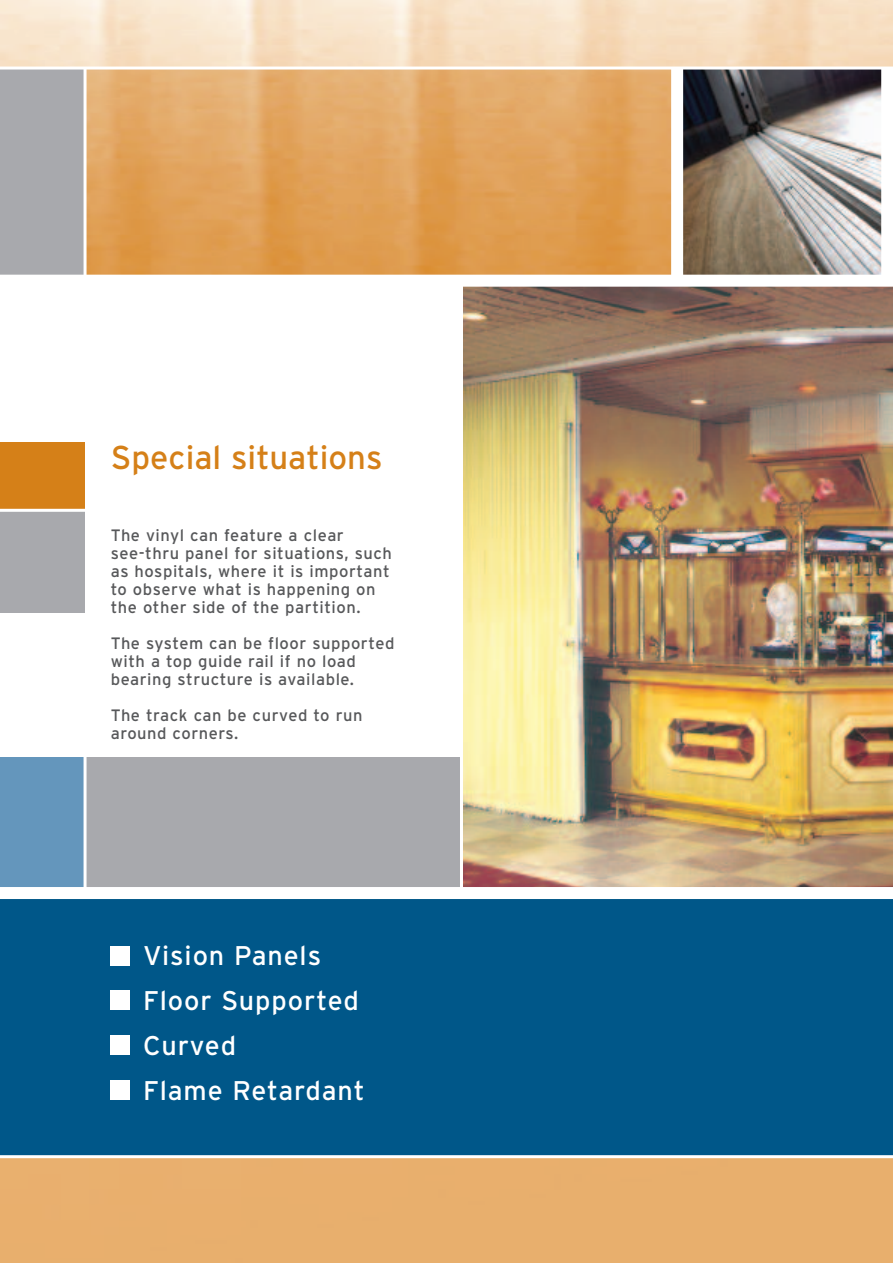
<style>
.page{position:relative;width:893px;height:1263px;background:#fff}
.page>*{position:absolute;margin:0;border:0;box-sizing:border-box;transform-origin:0 0}
.t1{font:33px "Interstate";color:#d58018}
.t2{font:27px/45px "Interstate";letter-spacing:.035em;color:#fff}
.t3{font:16.5px/18px "Interstate";letter-spacing:.035em;color:#57585a}
</style>
<div class="page">
<img style="left:87px;top:70px;width:584px;height:205px">
<div style="left:0;top:894px;width:893px;height:262px;background:#005789"></div>
<img style="left:464px;top:287px;width:429px;height:600px">
<img style="left:683px;top:70px;width:198px;height:205px">
<div style="left:85px;top:757px;width:374px;height:135px;background:#a8a9ad"></div>
<div style="left:0;top:757px;width:85px;height:140px;background:#6496bc"></div>
<div style="left:0;top:68px;width:85px;height:215px;background:#a8a9ad"></div>
<hr style="left:84px;top:68px;width:3px;height:827px;background:#fff">
<div style="left:0;top:887px;width:893px;height:12px;background:#fff"></div>
<div style="left:0;top:275px;width:893px;height:12px;background:#fff"></div>
<div style="left:110px;top:946px;width:19px;height:19px;background:#fff"></div>
<div style="left:110px;top:990px;width:19px;height:19px;background:#fff"></div>
<div style="left:110px;top:1035px;width:19px;height:19px;background:#fff"></div>
<div style="left:110px;top:1080px;width:19px;height:19px;background:#fff"></div>
<hr style="left:0;top:67px;width:893px;height:3px;background:#fff">
<hr style="left:0;top:1155px;width:893px;height:3px;background:#fff">
<div style="left:0;top:442px;width:85px;height:68px;background:#d58018"></div>
<div style="left:0;top:510px;width:85px;height:102px;background:#a8a9ad"></div>
<hr style="left:0;top:509px;width:96px;height:3px;background:#fff">
<h1 class="t1" style="left:111px;top:438px;width:273px">Special situations</h1>
<p class="t3" style="left:111px;top:526px;width:283px">The vinyl can feature a clear see-thru panel for situations, such as hospitals, where it is important to observe what is happening on the other side of the partition.</p>
<p class="t3" style="left:111px;top:634px;width:285px">The system can be floor supported with a top guide rail if no load bearing structure is available.</p>
<p class="t3" style="left:111px;top:706px;width:253px">The track can be curved to run around corners.</p>
<h2 class="t2" style="left:143px;top:933px;width:223px">Vision Panels<br>Floor Supported<br>Curved<br>Flame Retardant</h2>
</div>
